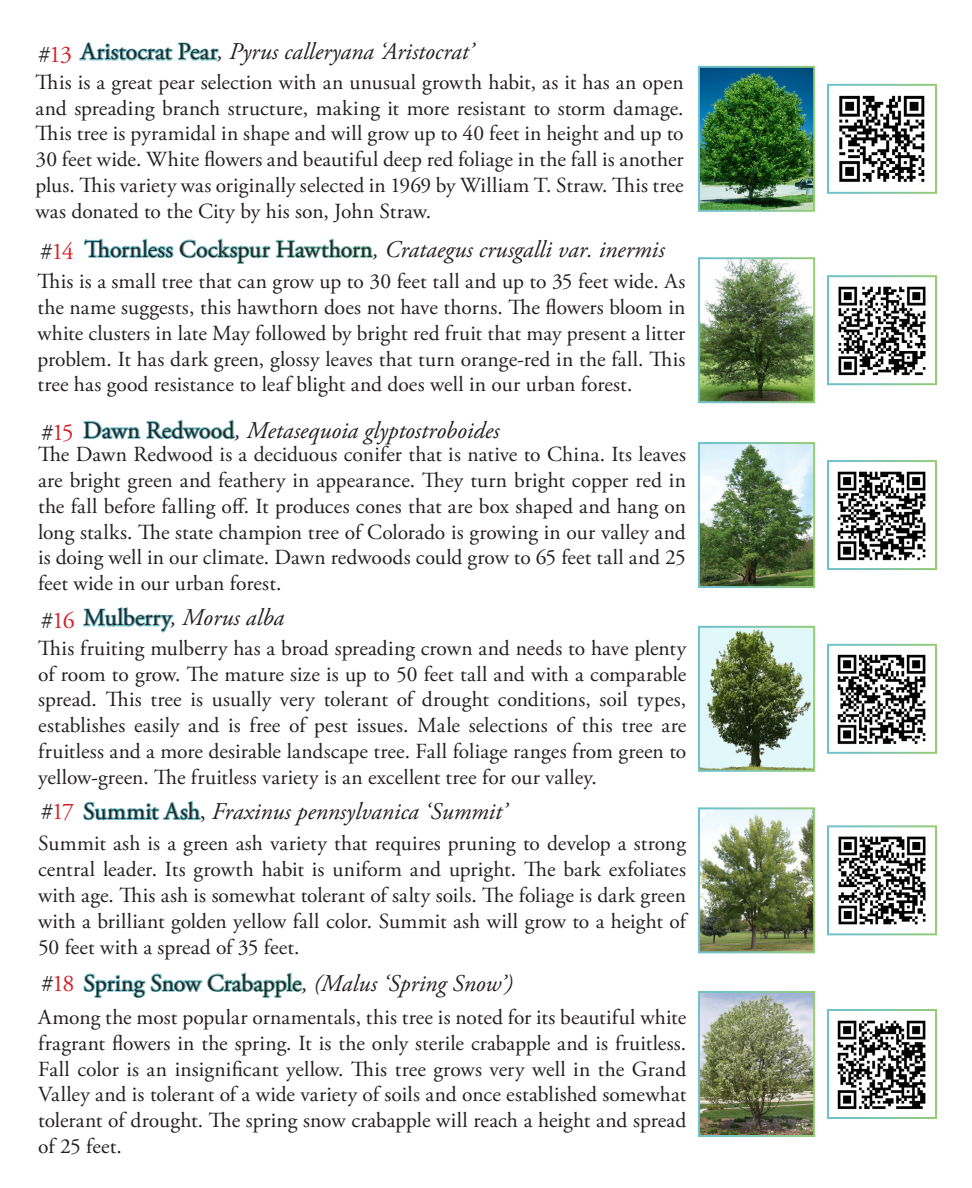
<style>
.page{position:relative;width:972px;height:1188px;background:#fff}
.page>*{position:absolute;margin:0;border:0;box-sizing:border-box;transform-origin:0 0}
.t1{font:italic 24px "Adobe Garamond Pro";color:#231f20}
.t2{font:24px "Adobe Garamond Pro";letter-spacing:-.015em;color:#231f20}
.t3{font:24px "Adobe Garamond Pro";letter-spacing:-.065em;color:#d1232a}
.t4{font:21.6px/25.8px "Adobe Garamond Pro";letter-spacing:.005em;color:#231f20;text-align:justify}
.s1{color:#231f20}
.s2{font-style:normal}
.s3{font-style:normal;color:#d1232a}
.s4{color:#d1232a}
.s5{font-style:italic}
</style>
<div class="page">
<svg style="left:83px;top:607px;width:91px;height:26px"></svg>
<svg style="left:83px;top:800px;width:118px;height:21px"></svg>
<svg style="left:83px;top:972px;width:220px;height:27px"></svg>
<img style="left:701px;top:260px;width:111px;height:140px">
<img style="left:838px;top:286px;width:88px;height:90px">
<div style="left:827px;top:275px;width:110px;height:110px;border:2px solid #fff"></div>
<img style="left:701px;top:69px;width:111px;height:140px">
<img style="left:839px;top:95px;width:86px;height:87px">
<div style="left:827px;top:84px;width:110px;height:110px;border:2px solid #fff"></div>
<img style="left:701px;top:629px;width:111px;height:140px">
<div style="left:698px;top:626px;width:117px;height:146px;border:2px solid #fff"></div>
<img style="left:837px;top:654px;width:89px;height:90px">
<div style="left:827px;top:644px;width:110px;height:110px;border:2px solid #fff"></div>
<svg style="left:79px;top:42px;width:294px;height:398px"></svg>
<img style="left:701px;top:445px;width:111px;height:140px">
<div style="left:698px;top:442px;width:117px;height:146px;border:2px solid #fff"></div>
<img style="left:837px;top:471px;width:89px;height:90px">
<div style="left:827px;top:460px;width:110px;height:110px;border:2px solid #fff"></div>
<img style="left:701px;top:994px;width:111px;height:140px">
<img style="left:837px;top:1020px;width:89px;height:89px">
<div style="left:827px;top:1009px;width:110px;height:110px;border:2px solid #fff"></div>
<img style="left:701px;top:810px;width:111px;height:140px">
<img style="left:838px;top:836px;width:88px;height:89px">
<div style="left:827px;top:825px;width:110px;height:110px;border:2px solid #fff"></div>
<p class="t3" style="left:38px;top:40px;width:35px"><span class="s1">#</span>13</p>
<p class="t1" style="left:81px;top:37px;width:394px"><span class="s2">Aristocrat Pear</span>, Pyrus calleryana ‘Aristocrat’</p>
<p class="t4" style="left:36px;top:70px;width:650px">This is a great pear selection with an unusual growth habit, as it has an open and spreading branch structure, making it more resistant to storm damage.<br>This tree is pyramidal in shape and will grow up to 40 feet in height and up to 30 feet wide. White flowers and beautiful deep red foliage in the fall is another plus. This variety was originally selected in 1969 by William T. Straw. This tree was donated to the City by his son, John Straw.</p>
<p class="t3" style="left:41px;top:237px;width:35px"><span class="s1">#</span>14</p>
<p class="t1" style="left:85px;top:235px;width:582px"><span class="s2">Thornless Cockspur Hawthorn</span>, Crataegus crusgalli var. inermis</p>
<p class="t4" style="left:37px;top:269px;width:650px">This is a small tree that can grow up to 30 feet tall and up to 35 feet wide. As the name suggests, this hawthorn does not have thorns. The flowers bloom in white clusters in late May followed by bright red fruit that may present a litter problem. It has dark green, glossy leaves that turn orange-red in the fall. This tree has good resistance to leaf blight and does well in our urban forest.</p>
<p class="t3" style="left:41px;top:418px;width:34px"><span class="s1">#</span>15</p>
<p class="t1" style="left:83px;top:416px;width:418px"><span class="s2">Dawn Redwood</span>, Metasequoia glyptostroboides</p>
<p class="t4" style="left:38px;top:442px;width:650px">The Dawn Redwood is a deciduous conifer that is native to China. Its leaves are bright green and feathery in appearance. They turn bright copper red in the fall before falling off. It produces cones that are box shaped and hang on long stalks. The state champion tree of Colorado is growing in our valley and is doing well in our climate. Dawn redwoods could grow to 65 feet tall and 25 feet wide in our urban forest.</p>
<p class="t3" style="left:41px;top:606px;width:35px"><span class="s1">#</span>16</p>
<p class="t1" style="left:84px;top:603px;width:202px"><span class="s2">Mulberry</span>, Morus alba</p>
<p class="t4" style="left:38px;top:636px;width:650px">This fruiting mulberry has a broad spreading crown and needs to have plenty of room to grow. The mature size is up to 50 feet tall and with a comparable spread. This tree is usually very tolerant of drought conditions, soil types, establishes easily and is free of pest issues. Male selections of this tree are fruitless and a more desirable landscape tree. Fall foliage ranges from green to yellow-green. The fruitless variety is an excellent tree for our valley.</p>
<p class="t1" style="left:41px;top:797px;width:467px"><span class="s2">#</span><span class="s3">17</span> <span class="s2">Summit Ash,</span> Fraxinus pennsylvanica ‘Summit’</p>
<p class="t4" style="left:38px;top:831px;width:650px">Summit ash is a green ash variety that requires pruning to develop a strong central leader. Its growth habit is uniform and upright. The bark exfoliates with age. This ash is somewhat tolerant of salty soils. The foliage is dark green with a brilliant golden yellow fall color. Summit ash will grow to a height of 50 feet with a spread of 35 feet.</p>
<p class="t2" style="left:41px;top:969px;width:473px">#<span class="s4">18</span> Spring Snow Crabapple<span class="s5">, (Malus ‘Spring Snow’)</span></p>
<p class="t4" style="left:38px;top:1005px;width:650px">Among the most popular ornamentals, this tree is noted for its beautiful white fragrant flowers in the spring. It is the only sterile crabapple and is fruitless.<br>Fall color is an insignificant yellow. This tree grows very well in the Grand Valley and is tolerant of a wide variety of soils and once established somewhat tolerant of drought. The spring snow crabapple will reach a height and spread of 25 feet.</p>
</div>
